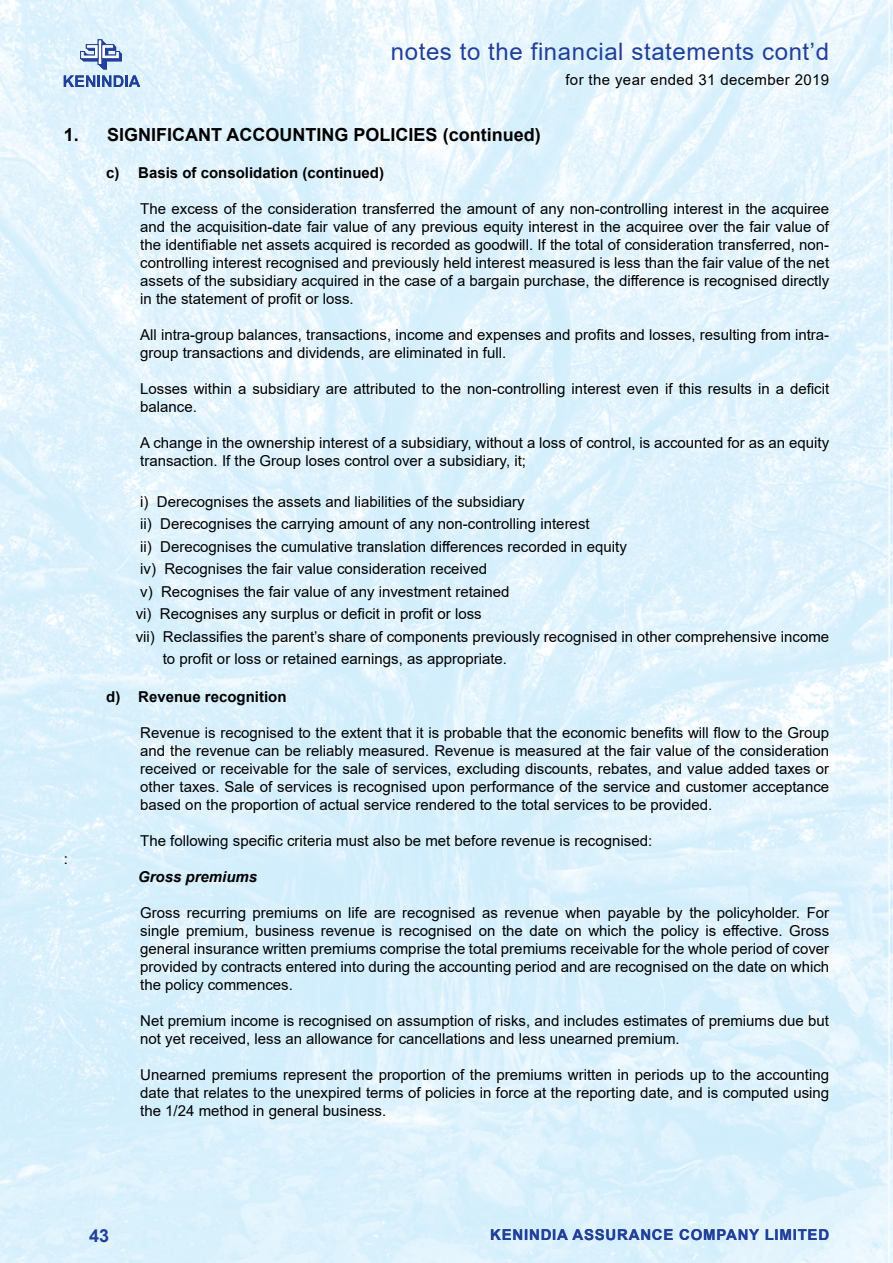
<style>
.page{position:relative;width:893px;height:1263px;background:#fff}
.page>*{position:absolute;margin:0;border:0;box-sizing:border-box;transform-origin:0 0}
.t1{font:24px "Arial";letter-spacing:.025em;color:#21409a}
.t2{font:700 18px "Arial";color:#000}
.t3{font:700 18px "Arial";color:#21409a}
.t4{font:15px/18px "Arial";color:#000;text-align:justify}
.t5{font:700 15px "Arial";color:#000}
.t6{font:700 15px "Arial";letter-spacing:.05em;color:#21409a}
.t7{font:15px "Arial";letter-spacing:.025em;color:#000}
.t8{font:italic 700 15px "Arial";color:#000}
</style>
<div class="page">
<img style="left:0;top:0;width:893px;height:1263px">
<svg style="left:80px;top:40px;width:42px;height:29px"></svg>
<svg style="left:64px;top:75px;width:76px;height:12px"></svg>
<h1 class="t1" style="left:391px;top:35px;width:440px">notes to the financial statements cont’d</h1>
<p class="t7" style="left:565px;top:69px;width:265px">for the year ended 31 december 2019</p>
<p class="t2" style="left:64px;top:122px;width:478px">1. SIGNIFICANT ACCOUNTING POLICIES (continued)</p>
<p class="t5" style="left:106px;top:162px;width:279px">c) Basis of consolidation (continued)</p>
<p class="t4" style="left:140px;top:200px;width:690px">The excess of the consideration transferred the amount of any non-controlling interest in the acquiree and the acquisition-date fair value of any previous equity interest in the acquiree over the fair value of the identifiable net assets acquired is recorded as goodwill. If the total of consideration transferred, non&shy;controlling interest recognised and previously held interest measured is less than the fair value of the net assets of the subsidiary acquired in the case of a bargain purchase, the difference is recognised directly in the statement of profit or loss.</p>
<p class="t4" style="left:140px;top:326px;width:690px">All intra-group balances, transactions, income and expenses and profits and losses, resulting from intra&shy;group transactions and dividends, are eliminated in full.</p>
<p class="t4" style="left:140px;top:380px;width:690px">Losses within a subsidiary are attributed to the non-controlling interest even if this results in a deficit balance.</p>
<p class="t4" style="left:140px;top:434px;width:690px">A change in the ownership interest of a subsidiary, without a loss of control, is accounted for as an equity transaction. If the Group loses control over a subsidiary, it;</p>
<p class="t4" style="left:140px;top:492px;width:386px">i) Derecognises the assets and liabilities of the subsidiary</p>
<p class="t4" style="left:140px;top:515px;width:451px">ii) Derecognises the carrying amount of any non-controlling interest</p>
<p class="t4" style="left:140px;top:537px;width:488px">ii) Derecognises the cumulative translation differences recorded in equity</p>
<p class="t4" style="left:140px;top:560px;width:348px">iv) Recognises the fair value consideration received</p>
<p class="t4" style="left:140px;top:582px;width:371px">v) Recognises the fair value of any investment retained</p>
<p class="t4" style="left:136px;top:605px;width:347px">vi) Recognises any surplus or deficit in profit or loss</p>
<p class="t4" style="left:136px;top:627px;width:695px">vii) Reclassifies the parent’s share of components previously recognised in other comprehensive income</p>
<p class="t4" style="left:163px;top:650px;width:346px">to profit or loss or retained earnings, as appropriate.</p>
<p class="t5" style="left:106px;top:686px;width:182px">d) Revenue recognition</p>
<p class="t4" style="left:140px;top:723px;width:690px">Revenue is recognised to the extent that it is probable that the economic benefits will flow to the Group and the revenue can be reliably measured. Revenue is measured at the fair value of the consideration received or receivable for the sale of services, excluding discounts, rebates, and value added taxes or other taxes. Sale of services is recognised upon performance of the service and customer acceptance based on the proportion of actual service rendered to the total services to be provided.</p>
<p class="t4" style="left:140px;top:831px;width:513px">The following specific criteria must also be met before revenue is recognised:</p>
<p class="t4" style="left:64px;top:849px;width:6px">:</p>
<p class="t8" style="left:138px;top:866px;width:121px">Gross premiums</p>
<p class="t4" style="left:140px;top:903px;width:690px">Gross recurring premiums on life are recognised as revenue when payable by the policyholder. For single premium, business revenue is recognised on the date on which the policy is effective. Gross general insurance written premiums comprise the total premiums receivable for the whole period of cover provided by contracts entered into during the accounting period and are recognised on the date on which the policy commences.</p>
<p class="t4" style="left:140px;top:1011px;width:690px">Net premium income is recognised on assumption of risks, and includes estimates of premiums due but not yet received, less an allowance for cancellations and less unearned premium.</p>
<p class="t4" style="left:140px;top:1065px;width:690px">Unearned premiums represent the proportion of the premiums written in periods up to the accounting date that relates to the unexpired terms of policies in force at the reporting date, and is computed using the 1/24 method in general business.</p>
<p class="t3" style="left:89px;top:1223px;width:22px">43</p>
<p class="t6" style="left:490px;top:1224px;width:340px">KENINDIA ASSURANCE COMPANY LIMITED</p>
</div>
